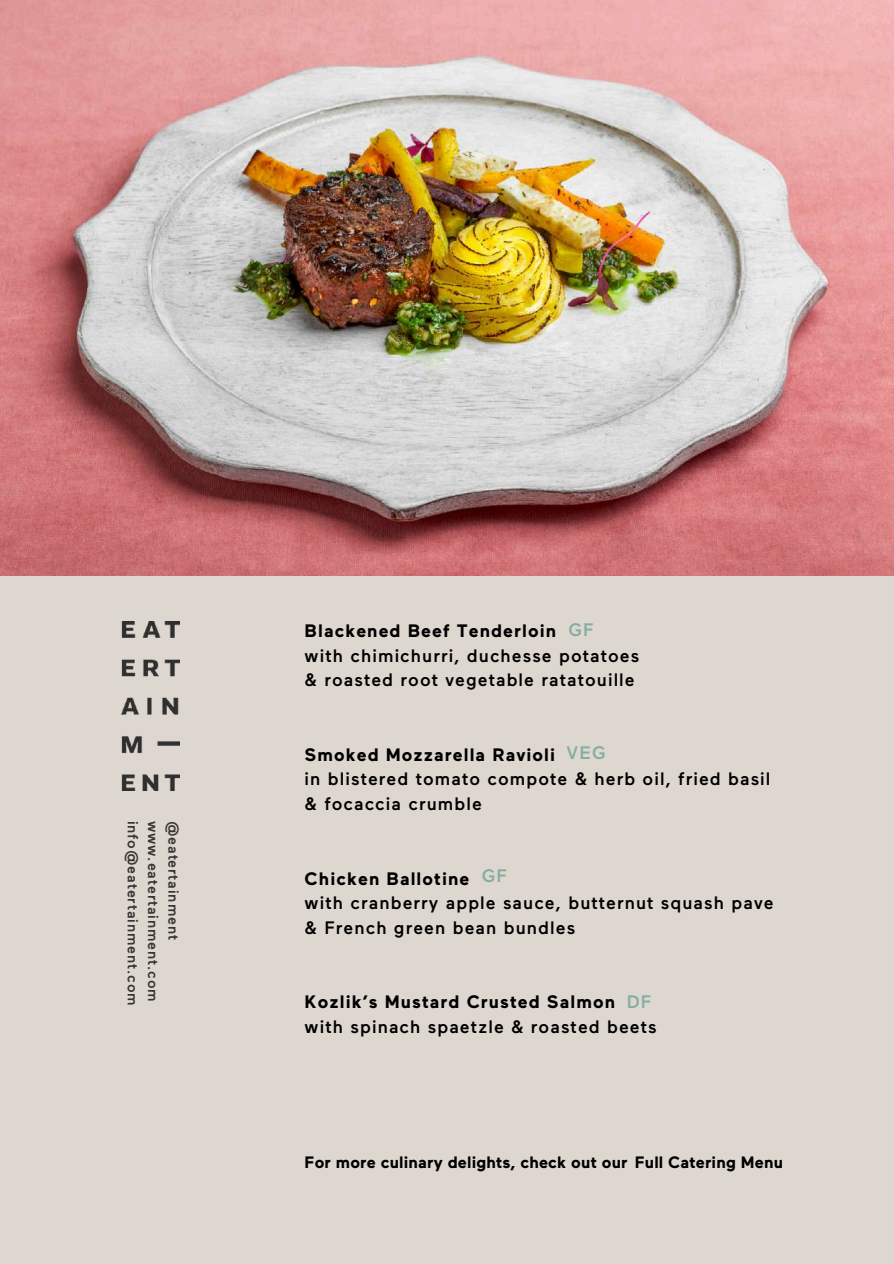
<style>
.page{position:relative;width:894px;height:1264px;background:#fff}
.page>*{position:absolute;margin:0;border:0;box-sizing:border-box;transform-origin:0 0}
.t1{font:500 18px/24.8px "Maax";letter-spacing:.06em;color:#000}
.t2{font:700 18px "Maax";letter-spacing:.06em;color:#000}
.t3{font:500 18px "Maax";letter-spacing:.06em;color:#82ada1}
.t4{font:700 16.5px "Maax";letter-spacing:.01em;color:#000}
.t5{font:500 14.55px/20.2px "Maax";letter-spacing:.06em;color:#343433}
</style>
<div class="page">
<div style="left:0;top:0;width:893px;height:1263px;background:#ded7cf"></div>
<img style="left:0;top:0;width:893px;height:575px">
<img style="left:122px;top:621px;width:57px;height:169px">
<p class="t5" style="left:182px;top:820px;width:186px;rotate:90deg">@eatertainment www.eatertainment.com info@eatertainment.com</p>
<p class="t3" style="left:568px;top:622px;width:27px">GF</p>
<p class="t2" style="left:304px;top:623px;width:253px">Blackened Beef Tenderloin</p>
<p class="t1" style="left:304px;top:644px;width:336px">with chimichurri, duchesse potatoes &amp; roasted root vegetable ratatouille</p>
<p class="t3" style="left:566px;top:746px;width:41px">VEG</p>
<p class="t2" style="left:304px;top:747px;width:252px">Smoked Mozzarella Ravioli</p>
<p class="t1" style="left:304px;top:768px;width:467px">in blistered tomato compote &amp; herb oil, fried basil &amp; focaccia crumble</p>
<p class="t3" style="left:481px;top:868px;width:27px">GF</p>
<p class="t2" style="left:304px;top:871px;width:166px">Chicken Ballotine</p>
<p class="t1" style="left:304px;top:892px;width:470px">with cranberry apple sauce, butternut squash pave &amp; French green bean bundles</p>
<p class="t3" style="left:626px;top:994px;width:26px">DF</p>
<p class="t2" style="left:304px;top:994px;width:312px">Kozlik’s Mustard Crusted Salmon</p>
<p class="t1" style="left:304px;top:1016px;width:353px">with spinach spaetzle &amp; roasted beets</p>
<p class="t4" style="left:304px;top:1155px;width:480px">For more culinary delights, check out our Full Catering Menu</p>
</div>
